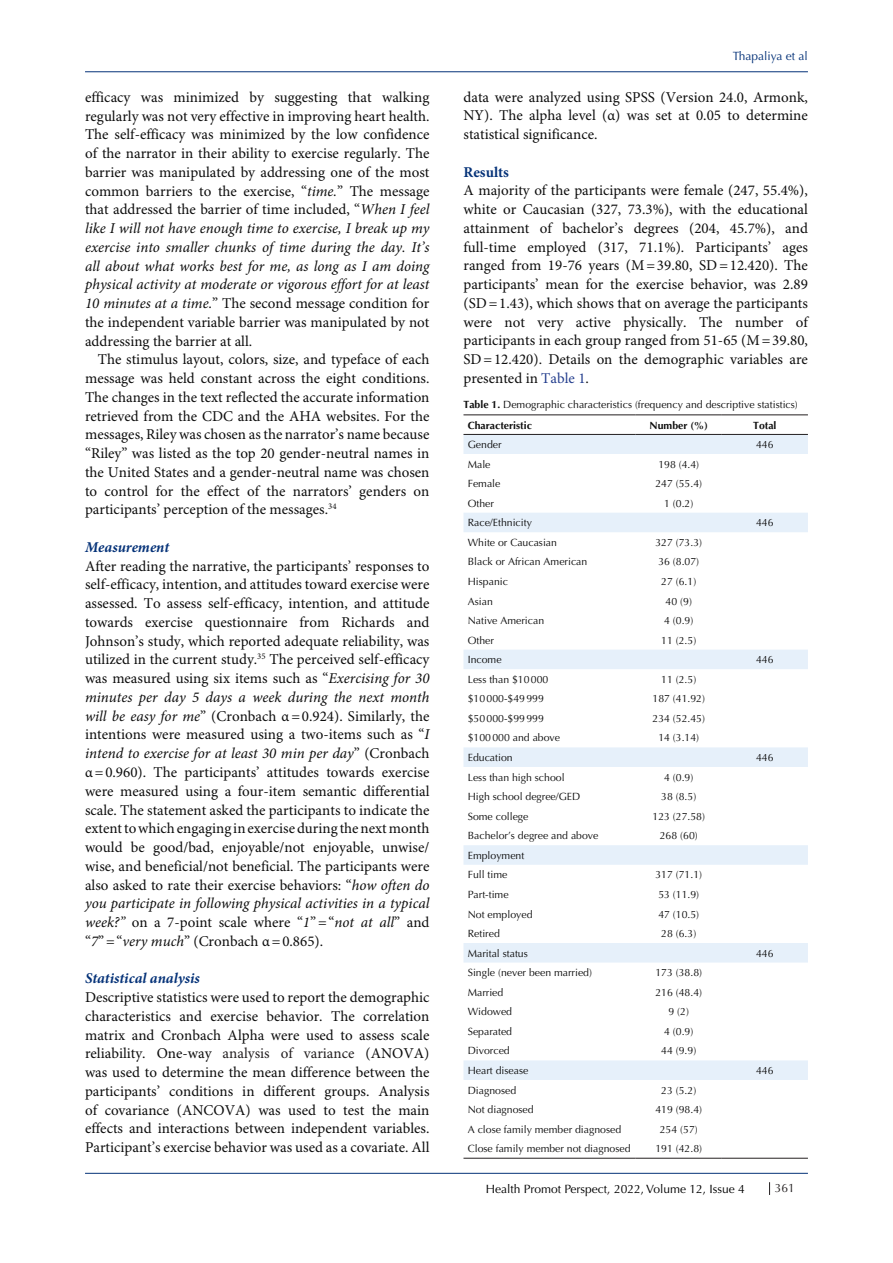
<style>
.page{position:relative;width:893px;height:1263px;background:#fff}
.page>*{position:absolute;margin:0;border:0;box-sizing:border-box;transform-origin:0 0}
.t1{font:15px/18.8px "Minion Pro";color:#0d0d0d;text-align:justify}
.heading_1{font:italic 700 15px "Minion Pro";color:#053278}
.heading_1-2{font:700 15px "Minion Pro";color:#053278}
.t2{font:12px "Optima LT Std";color:#000}
.t3{font:12px "Optima LT Std";color:#053278}
.t4{font:12px "Optima LT Std";color:#231f20}
.t5{font:10.5px "Optima LT Std";color:#0d0d0d}
.t6{font:700 10.5px "Optima LT Std";color:#0d0d0d}
.s1{font-style:italic}
.s2{color:#231f20}
.s3{color:#253f8e}
.s4{font-weight:700}
.s5{color:#150000}
</style>
<div class="page">
<hr style="left:85px;top:71px;width:723px;height:1px;background:#053278">
<hr style="left:85px;top:1173px;width:723px;height:1px;background:#053278">
<svg style="left:769px;top:1182px;width:1px;height:13px"></svg>
<svg style="left:463px;top:435px;width:345px;height:645px"></svg>
<hr style="left:463px;top:414px;width:173px;height:1px;background:#231f20">
<hr style="left:636px;top:414px;width:86px;height:1px;background:#231f20">
<hr style="left:722px;top:414px;width:86px;height:1px;background:#231f20">
<hr style="left:463px;top:434px;width:173px;height:1px;background:#231f20">
<hr style="left:636px;top:434px;width:86px;height:1px;background:#231f20">
<hr style="left:722px;top:434px;width:86px;height:1px;background:#231f20">
<hr style="left:463px;top:1158px;width:173px;height:1px;background:#231f20">
<hr style="left:636px;top:1158px;width:86px;height:1px;background:#231f20">
<hr style="left:722px;top:1158px;width:86px;height:1px;background:#231f20">
<p class="t1" style="left:85px;top:88px;width:346px">efficacy was minimized by suggesting that walking regularly was not very effective in improving heart health.<br>The self-efficacy was minimized by the low confidence of the narrator in their ability to exercise regularly. The barrier was manipulated by addressing one of the most common barriers to the exercise, “<span class="s1">time.</span>” The message that addressed the barrier of time included, “<span class="s1">When I feel like I will not have enough time to exercise, I break up my exercise into smaller chunks of time during the day. It’s all about what works best for me, as long as I am doing physical activity at moderate or vigorous effort for at least 10 minutes at a time.</span>” The second message condition for the independent variable barrier was manipulated by not addressing the barrier at all.</p>
<p class="t1" style="left:85px;top:351px;width:346px;text-indent:13px">The stimulus layout, colors, size, and typeface of each message was held constant across the eight conditions.<br>The changes in the text reflected the accurate information retrieved from the CDC and the AHA websites. For the messages, Riley was chosen as the narrator’s name because “Riley” was listed as the top 20 gender-neutral names in the United States and a gender-neutral name was chosen to control for the effect of the narrators’ genders on participants’ perception of the messages.<sup>34</sup></p>
<p class="heading_1" style="left:85px;top:536px;width:86px">Measurement</p>
<p class="t1" style="left:85px;top:557px;width:346px">After reading the narrative, the participants’ responses to self-efficacy, intention, and attitudes toward exercise were assessed. To assess self-efficacy, intention, and attitude towards exercise questionnaire from Richards and Johnson’s study, which reported adequate reliability, was utilized in the current study.<sup>35</sup> The perceived self-efficacy was measured using six items such as “<span class="s1">Exercising for 30 minutes per day 5 days a week during the next month will be easy for me</span>” (Cronbach α=0.924). Similarly, the intentions were measured using a two-items such as “<span class="s1">I intend to exercise for at least 30 min per day</span>” (Cronbach α=0.960). The participants’ attitudes towards exercise were measured using a four-item semantic differential scale. The statement asked the participants to indicate the extent to which engaging in exercise during the next month would be good/bad, enjoyable/not enjoyable, unwise/ wise, and beneficial/not beneficial. The participants were also asked to rate their exercise behaviors: “<span class="s1">how often do you participate in following physical activities in a typical week?”</span> on a 7-point scale where “<span class="s1">1</span>”=“<span class="s1">not at all</span>” and “<span class="s1">7</span>”=“<span class="s1">very much</span>” (Cronbach α=0.865).</p>
<p class="heading_1" style="left:85px;top:968px;width:116px">Statistical analysis</p>
<p class="t1" style="left:85px;top:988px;width:346px">Descriptive statistics were used to report the demographic characteristics and exercise behavior. The correlation matrix and Cronbach Alpha were used to assess scale reliability. One-way <span class="s2">analysis of variance</span> (ANOVA) was used to determine the mean difference between the participants’ conditions in different groups. Analysis of covariance (ANCOVA) was used to test the main effects and interactions between independent variables.<br>Participant’s exercise behavior was used as a covariate. All</p>
<p class="t3" style="left:733px;top:49px;width:77px">Thapaliya et al</p>
<p class="t1" style="left:463px;top:88px;width:346px">data were analyzed using SPSS (Version 24.0, Armonk, NY). The alpha level (α) was set at 0.05 to determine statistical significance.</p>
<p class="heading_1-2" style="left:463px;top:161px;width:47px">Results</p>
<p class="t1" style="left:463px;top:182px;width:346px">A majority of the participants were female (247, 55.4%), white or Caucasian (327, 73.3%), with the educational attainment of bachelor’s degrees (204, 45.7%), and full-time employed (317, 71.1%). Participants’ ages ranged from 19-76 years (M=39.80, SD<span class="s1">=</span>12.420). The participants’ mean for the exercise behavior, was 2.89 (SD=1.43), which shows that on average the participants were not very active physically. The number of participants in each group ranged from 51-65 (M=39.80, SD=12.420). Details on the demographic variables are presented in <span class="s3">Table 1</span>.</p>
<p class="t5" style="left:463px;top:399px;width:336px"><span class="s4">Table 1.</span> Demographic characteristics (frequency and descriptive statistics)</p>
<p class="t6" style="left:468px;top:419px;width:66px">Characteristic</p>
<p class="t6" style="left:650px;top:419px;width:60px">Number (%)</p>
<p class="t6" style="left:753px;top:419px;width:25px">Total</p>
<p class="t5" style="left:468px;top:439px;width:35px">Gender</p>
<p class="t5" style="left:756px;top:439px;width:19px">446</p>
<p class="t5" style="left:468px;top:458px;width:24px">Male</p>
<p class="t5" style="left:658px;top:458px;width:42px">198 (4.4)</p>
<p class="t5" style="left:468px;top:477px;width:34px">Female</p>
<p class="t5" style="left:655px;top:477px;width:48px">247 (55.4)</p>
<p class="t5" style="left:468px;top:497px;width:28px">Other</p>
<p class="t5" style="left:664px;top:497px;width:31px">1 (0.2)</p>
<p class="t5" style="left:468px;top:517px;width:66px">Race/Ethnicity</p>
<p class="t5" style="left:756px;top:517px;width:19px">446</p>
<p class="t5" style="left:468px;top:536px;width:91px">White or Caucasian</p>
<p class="t5" style="left:655px;top:536px;width:48px">327 (73.3)</p>
<p class="t5" style="left:468px;top:556px;width:121px">Black or African American</p>
<p class="t5" style="left:658px;top:556px;width:42px">36 (8.07)</p>
<p class="t5" style="left:468px;top:575px;width:42px">Hispanic</p>
<p class="t5" style="left:661px;top:575px;width:37px">27 (6.1)</p>
<p class="t5" style="left:468px;top:595px;width:27px">Asian</p>
<p class="t5" style="left:666px;top:595px;width:28px">40 (9)</p>
<p class="t5" style="left:468px;top:614px;width:78px">Native American</p>
<p class="t5" style="left:664px;top:614px;width:31px">4 (0.9)</p>
<p class="t5" style="left:468px;top:634px;width:28px">Other</p>
<p class="t5" style="left:661px;top:634px;width:37px">11 (2.5)</p>
<p class="t5" style="left:468px;top:654px;width:35px">Income</p>
<p class="t5" style="left:756px;top:654px;width:19px">446</p>
<p class="t5" style="left:468px;top:673px;width:82px">Less than $10000</p>
<p class="t5" style="left:661px;top:673px;width:37px">11 (2.5)</p>
<p class="t5" style="left:468px;top:693px;width:78px">$10000-$49999</p>
<p class="t5" style="left:652px;top:693px;width:54px">187 (41.92)</p>
<p class="t5" style="left:468px;top:712px;width:78px">$50000-$99999</p>
<p class="t5" style="left:652px;top:712px;width:54px">234 (52.45)</p>
<p class="t5" style="left:468px;top:732px;width:94px">$100000 and above</p>
<p class="t5" style="left:658px;top:732px;width:42px">14 (3.14)</p>
<p class="t5" style="left:468px;top:751px;width:46px">Education</p>
<p class="t5" style="left:756px;top:751px;width:19px">446</p>
<p class="t5" style="left:468px;top:771px;width:98px">Less than high school</p>
<p class="t5" style="left:664px;top:771px;width:31px">4 (0.9)</p>
<p class="t5" style="left:468px;top:790px;width:114px">High school degree/GED</p>
<p class="t5" style="left:661px;top:790px;width:37px">38 (8.5)</p>
<p class="t5" style="left:468px;top:810px;width:62px">Some college</p>
<p class="t5" style="left:652px;top:810px;width:54px">123 (27.58)</p>
<p class="t5" style="left:468px;top:830px;width:132px">Bachelor’s degree and above</p>
<p class="t5" style="left:660px;top:830px;width:39px">268 (60)</p>
<p class="t5" style="left:468px;top:849px;width:58px">Employment</p>
<p class="t5" style="left:468px;top:869px;width:41px">Full time</p>
<p class="t5" style="left:655px;top:869px;width:48px">317 (71.1)</p>
<p class="t5" style="left:468px;top:888px;width:42px">Part-time</p>
<p class="t5" style="left:658px;top:888px;width:42px">53 (11.9)</p>
<p class="t5" style="left:468px;top:908px;width:66px">Not employed</p>
<p class="t5" style="left:658px;top:908px;width:42px">47 (10.5)</p>
<p class="t5" style="left:468px;top:927px;width:34px">Retired</p>
<p class="t5" style="left:661px;top:927px;width:37px">28 (6.3)</p>
<p class="t5" style="left:468px;top:947px;width:62px">Marital status</p>
<p class="t5" style="left:756px;top:947px;width:19px">446</p>
<p class="t5" style="left:468px;top:966px;width:126px">Single (never been married)</p>
<p class="t5" style="left:655px;top:966px;width:48px">173 (38.8)</p>
<p class="t5" style="left:468px;top:986px;width:37px">Married</p>
<p class="t5" style="left:655px;top:986px;width:48px">216 (48.4)</p>
<p class="t5" style="left:468px;top:1006px;width:46px">Widowed</p>
<p class="t5" style="left:669px;top:1006px;width:22px">9 (2)</p>
<p class="t5" style="left:468px;top:1025px;width:46px">Separated</p>
<p class="t5" style="left:664px;top:1025px;width:31px">4 (0.9)</p>
<p class="t5" style="left:468px;top:1045px;width:44px">Divorced</p>
<p class="t5" style="left:661px;top:1045px;width:37px">44 (9.9)</p>
<p class="t5" style="left:468px;top:1064px;width:62px">Heart disease</p>
<p class="t5" style="left:756px;top:1064px;width:19px">446</p>
<p class="t5" style="left:468px;top:1084px;width:50px">Diagnosed</p>
<p class="t5" style="left:661px;top:1084px;width:37px">23 (5.2)</p>
<p class="t5" style="left:468px;top:1103px;width:67px">Not diagnosed</p>
<p class="t5" style="left:655px;top:1103px;width:48px">419 (98.4)</p>
<p class="t5" style="left:468px;top:1123px;width:155px">A close family member diagnosed</p>
<p class="t5" style="left:660px;top:1123px;width:39px">254 (57)</p>
<p class="t5" style="left:468px;top:1142px;width:164px">Close family member not diagnosed</p>
<p class="t5" style="left:655px;top:1142px;width:48px">191 (42.8)</p>
<p class="t2" style="left:486px;top:1181px;width:261px">Health Promot Perspect<span class="s5">,</span> 2022, Volume 12, Issue 4</p>
<p class="t4" style="left:775px;top:1181px;width:22px">361</p>
</div>
